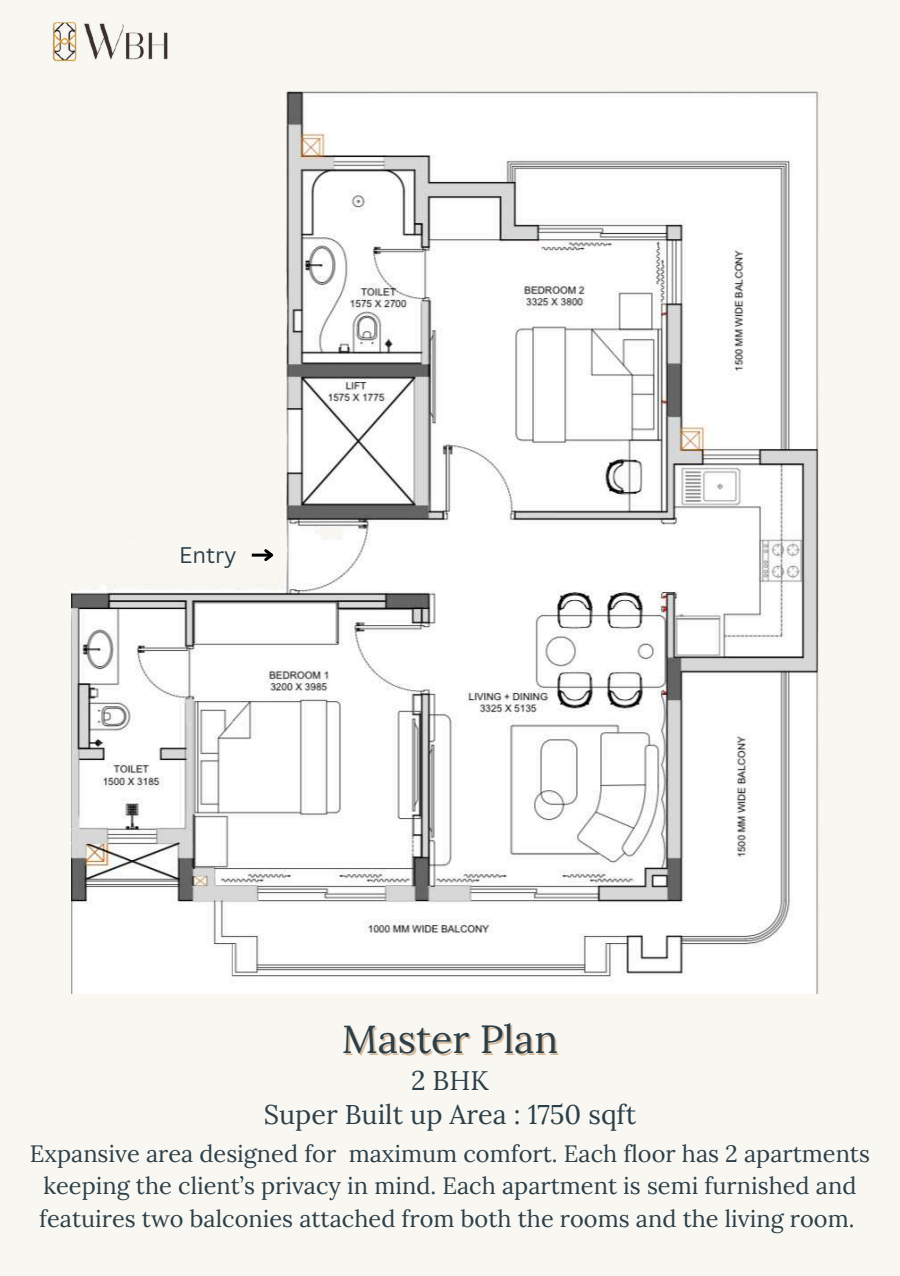
<style>
.page{position:relative;width:900px;height:1276px;background:#fff}
.page>*{position:absolute;margin:0;border:0;box-sizing:border-box;transform-origin:0 0}
.t1{font:39.2px "Lora";color:#2c3f48}
.t2{font:27px "Lora";color:#2c3f48}
.t3{font:23.6px/32.7px "Lora";color:#2c3f48;text-align:center}
.t4{font:22px "Canva Sans";color:#2c3f48}
</style>
<div class="page">
<div style="left:0;top:0;width:900px;height:1275px;background:#f8f7f2"></div>
<img style="left:72px;top:91px;width:749px;height:902px">
<hr style="left:252px;top:553px;width:20px;height:3px;background:#000">
<svg style="left:262px;top:546px;width:15px;height:17px"></svg>
<img style="left:52px;top:22px;width:116px;height:40px">
<p class="t4" style="left:179px;top:539px;width:59px">Entry</p>
<h1 class="t1" style="left:342px;top:1013px;width:218px">Master Plan</h1>
<p class="t2" style="left:411px;top:1062px;width:79px">2 BHK</p>
<p class="t2" style="left:264px;top:1096px;width:374px">Super Built up Area : 1750 sqft</p>
<p class="t3" style="left:30px;top:1136px;width:842px">Expansive area designed for maximum comfort. Each floor has 2 apartments keeping the client’s privacy in mind. Each apartment is semi furnished and featuires two balconies attached from both the rooms and the living room.</p>
</div>
